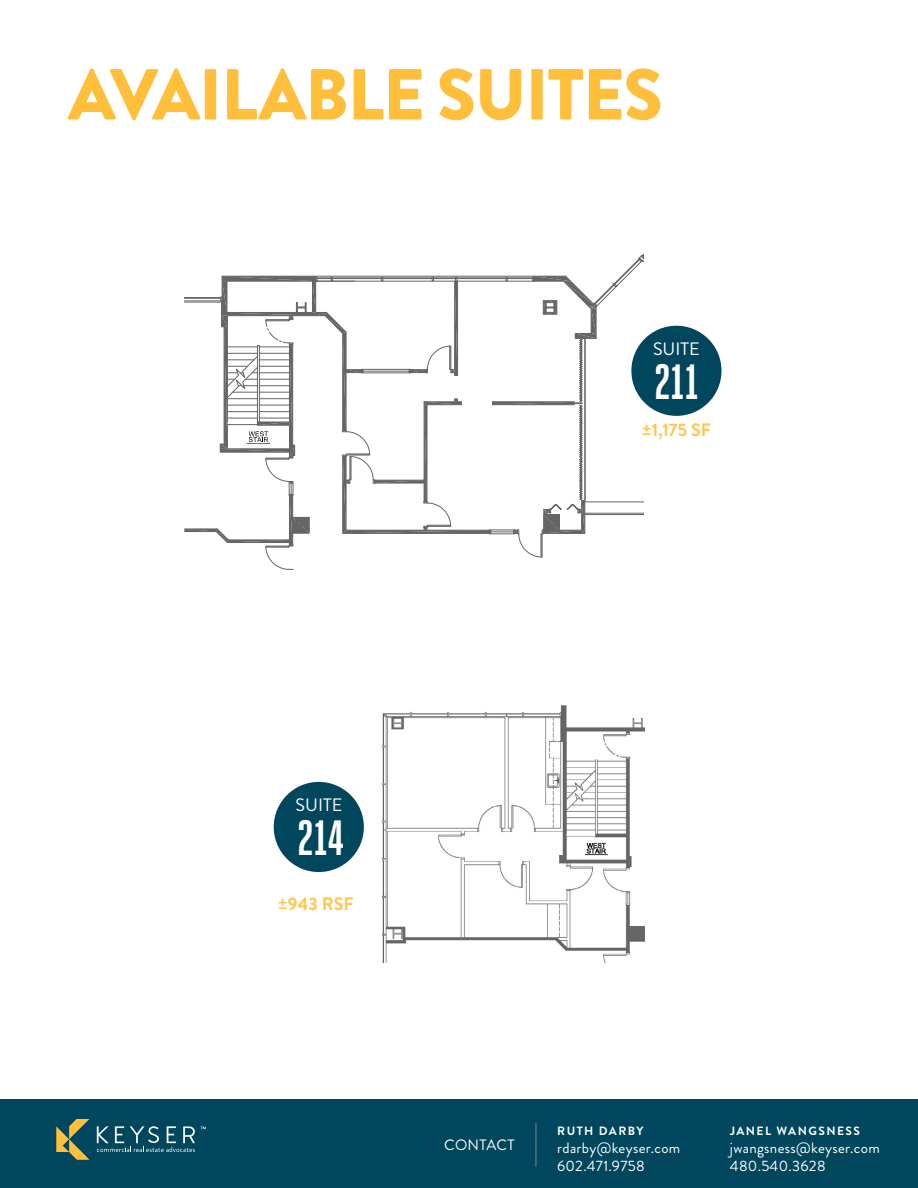
<style>
.page{position:relative;width:918px;height:1188px;background:#fff}
.page>*{position:absolute;margin:0;border:0;box-sizing:border-box;transform-origin:0 0}
.t1{font:900 72px "Brandon Grotesque";letter-spacing:-.02em;color:#ffbf3b}
.t2{font:700 49.5px "Heroic Condensed";color:#fff}
.t3{font:700 18px "Brandon Grotesque";color:#ffc54f}
.t4{font:18px "Brandon Grotesque";color:#fff}
.t5{font:15px/18px "Brandon Grotesque";letter-spacing:.02em;color:#fff}
.t6{font:700 12px "Brandon Grotesque";letter-spacing:.12em;color:#fff}
</style>
<div class="page">
<div style="left:0;top:1099px;width:918px;height:89px;background:#00465c"></div>
<hr style="left:536px;top:1123px;width:1px;height:44px;background:#808080">
<svg style="left:201px;top:1126px;width:5px;height:3px"></svg>
<svg style="left:56px;top:1119px;width:34px;height:41px"></svg>
<svg style="left:97px;top:1126px;width:98px;height:26px"></svg>
<svg style="left:184px;top:254px;width:460px;height:316px"></svg>
<div style="left:631px;top:326px;width:91px;height:90px;background:#00465c;border-radius:50%"></div>
<img style="left:382px;top:706px;width:262px;height:256px">
<div style="left:274px;top:782px;width:90px;height:90px;background:#00465c;border-radius:50%"></div>
<h1 class="t1" style="left:68px;top:44px;width:596px">AVAILABLE SUITES</h1>
<p class="t4" style="left:653px;top:336px;width:48px">SUITE</p>
<h2 class="t2" style="left:654px;top:354px;width:46px">211</h2>
<p class="t3" style="left:642px;top:417px;width:71px">±1,175 SF</p>
<p class="t4" style="left:296px;top:792px;width:48px">SUITE</p>
<h2 class="t2" style="left:297px;top:810px;width:49px">214</h2>
<p class="t3" style="left:278px;top:892px;width:77px">±943 RSF</p>
<p class="t5" style="left:444px;top:1136px;width:72px">CONTACT</p>
<p class="t6" style="left:557px;top:1123px;width:88px">RUTH DARBY</p>
<p class="t5" style="left:557px;top:1139px;width:125px">rdarby@keyser.com<br>602.471.9758</p>
<p class="t6" style="left:730px;top:1123px;width:131px">JANEL WANGSNESS</p>
<p class="t5" style="left:730px;top:1139px;width:151px">jwangsness@keyser.com<br>480.540.3628</p>
</div>
